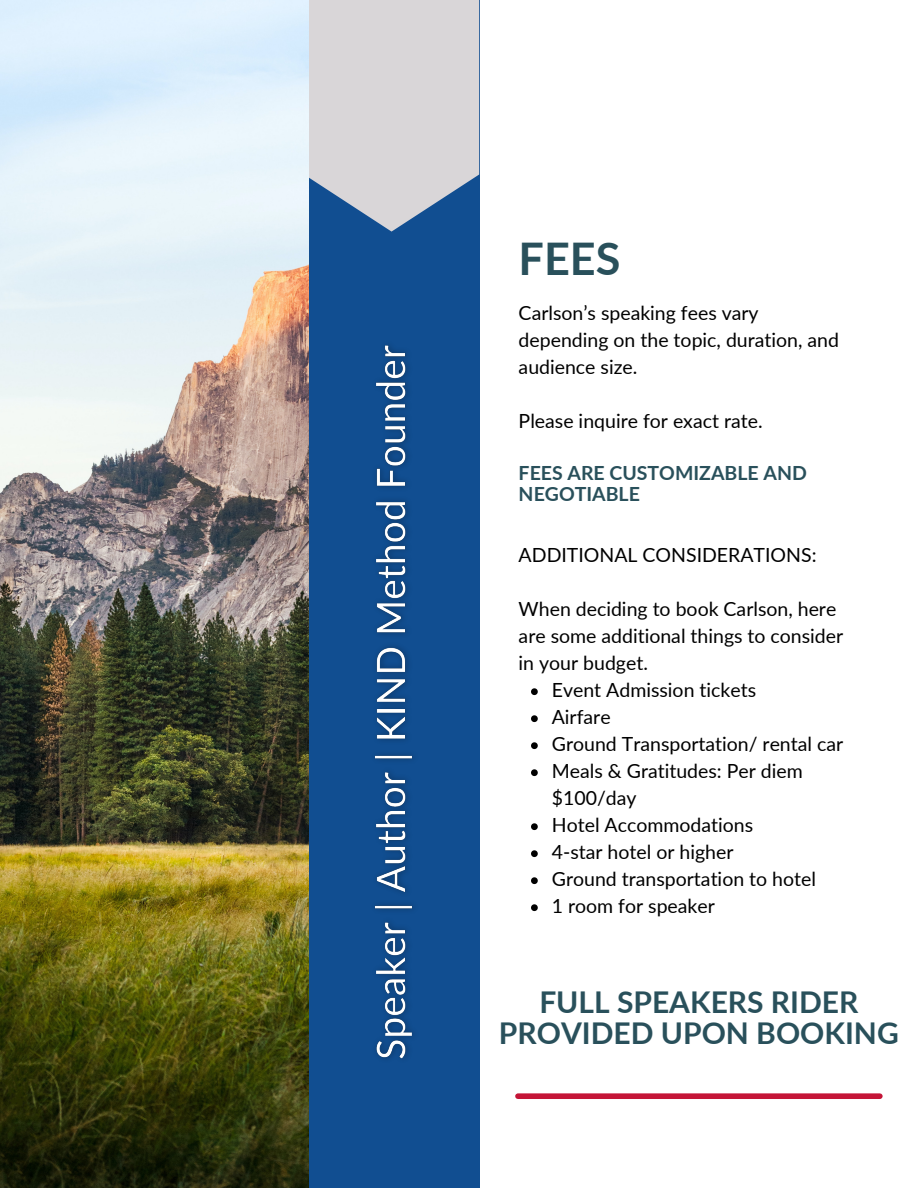
<style>
.page{position:relative;width:918px;height:1188px;background:#fff}
.page>*{position:absolute;margin:0;border:0;box-sizing:border-box;transform-origin:0 0}
.t1{font:700 45px "Lato";color:#29505b}
.t2{font:700 30px/31.5px "Lato";color:#29505b;text-align:center}
.t3{font:19.5px/27px "Lato";color:#000}
.t4{font:700 19.5px/20.2px "Lato";color:#29505b}
</style>
<div class="page">
<div style="left:304px;top:0;width:175px;height:1188px;background:#114e91"></div>
<div style="left:518px;top:1093px;width:362px;height:6px;background:#c41537"></div>
<svg style="left:308px;top:0;width:171px;height:231px;background:#c4c9d2"></svg>
<img style="left:0;top:0;width:308px;height:1188px">
<img style="left:374px;top:345px;width:39px;height:714px">
<svg style="left:531px;top:688px;width:7px;height:7px"></svg>
<svg style="left:531px;top:715px;width:7px;height:7px"></svg>
<svg style="left:531px;top:742px;width:7px;height:7px"></svg>
<svg style="left:531px;top:769px;width:7px;height:7px"></svg>
<svg style="left:531px;top:823px;width:7px;height:7px"></svg>
<svg style="left:531px;top:850px;width:7px;height:7px"></svg>
<svg style="left:531px;top:877px;width:7px;height:7px"></svg>
<svg style="left:531px;top:904px;width:7px;height:7px"></svg>
<p class="t1" style="left:519px;top:231px;width:103px">FEES</p>
<p class="t3" style="left:519px;top:299px;width:322px">Carlson’s speaking fees vary depending on the topic, duration, and audience size.</p>
<p class="t3" style="left:519px;top:407px;width:246px">Please inquire for exact rate.</p>
<h3 class="t4" style="left:519px;top:463px;width:290px">FEES ARE CUSTOMIZABLE AND<br>NEGOTIABLE</h3>
<p class="t3" style="left:519px;top:541px;width:299px">ADDITIONAL CONSIDERATIONS:</p>
<p class="t3" style="left:519px;top:595px;width:326px">When deciding to book Carlson, here are some additional things to consider in your budget.</p>
<h4 class="t3" style="left:552px;top:676px;width:206px">Event Admission tickets</h4>
<h5 class="t3" style="left:552px;top:703px;width:60px">Airfare</h5>
<p class="t3" style="left:552px;top:730px;width:293px">Ground Transportation/ rental car</p>
<p class="t3" style="left:552px;top:757px;width:253px">Meals &amp; Gratitudes: Per diem $100/day</p>
<p class="t3" style="left:552px;top:811px;width:203px">Hotel Accommodations</p>
<p class="t3" style="left:552px;top:838px;width:183px">4-star hotel or higher</p>
<p class="t3" style="left:552px;top:865px;width:266px">Ground transportation to hotel</p>
<p class="t3" style="left:552px;top:892px;width:165px">1 room for speaker</p>
<h1 class="t2" style="left:499px;top:986px;width:401px">FULL SPEAKERS RIDER<br>PROVIDED UPON BOOKING</h1>
</div>
